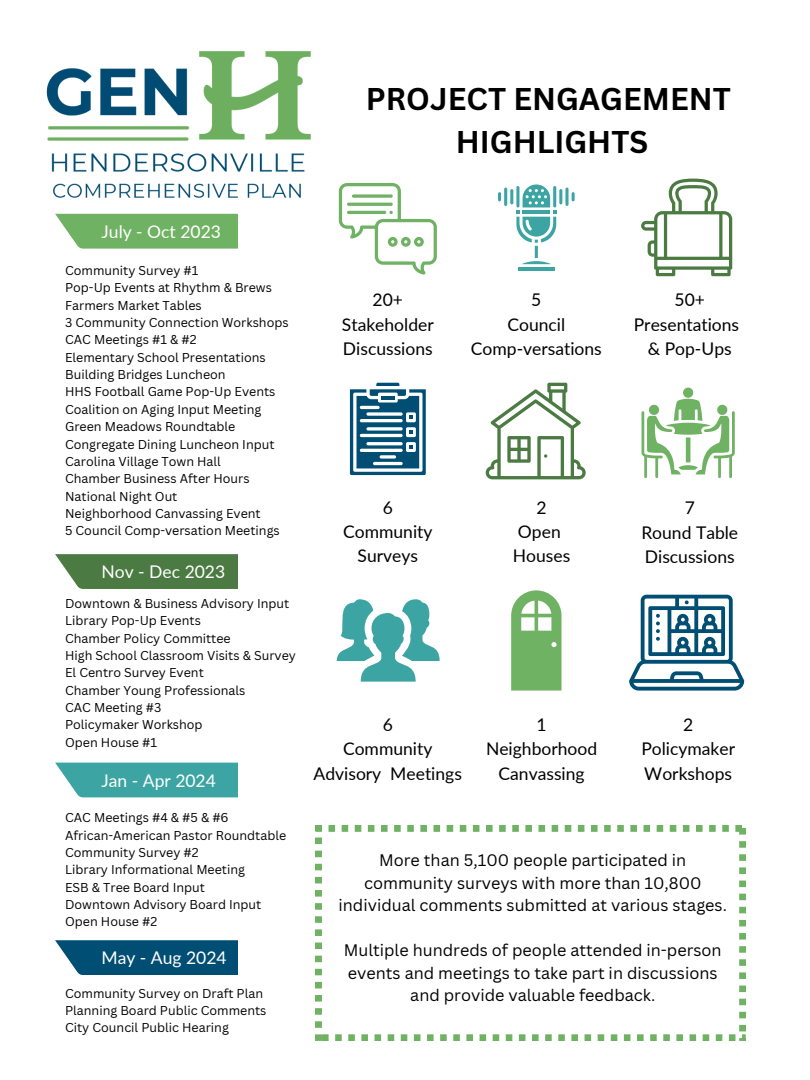
<style>
.page{position:relative;width:810px;height:1080px;background:#fff}
.page>*{position:absolute;margin:0;border:0;box-sizing:border-box;transform-origin:0 0}
.t1{font:700 30.62px/42.2px "Canva Sans";color:#000;text-align:center}
.t2{font:17.5px/24.4px "Lato";color:#000;text-align:center}
.t3{font:17.5px "Lato";color:#fff}
.t4{font:16.25px/22.5px "Canva Sans";color:#000;text-align:center}
.t5{font:12.5px "Canva Sans";color:#000}
</style>
<div class="page">
<img style="left:46px;top:52px;width:265px;height:162px">
<div style="left:55px;top:214px;width:183px;height:34px;background:#70b263"></div>
<svg style="left:55px;top:554px;width:183px;height:35px;background:#57844f"></svg>
<svg style="left:55px;top:763px;width:183px;height:34px;background:#4aaaaa"></svg>
<svg style="left:55px;top:940px;width:183px;height:35px;background:#125b7d"></svg>
<svg style="left:486px;top:383px;width:100px;height:96px"></svg>
<svg style="left:629px;top:595px;width:115px;height:96px"></svg>
<hr style="left:518px;top:267px;width:37px;height:3px;background:#3da4a4">
<svg style="left:516px;top:184px;width:40px;height:80px"></svg>
<hr style="left:516px;top:186px;width:3px;height:21px;background:#3da4a4;border-radius:2px">
<hr style="left:510px;top:189px;width:3px;height:15px;background:#3da4a4;border-radius:2px">
<svg style="left:498px;top:192px;width:3px;height:9px"></svg>
<hr style="left:504px;top:188px;width:3px;height:18px;background:#3da4a4;border-radius:2px">
<hr style="left:553px;top:186px;width:3px;height:21px;background:#3da4a4;border-radius:2px">
<hr style="left:559px;top:189px;width:3px;height:15px;background:#3da4a4;border-radius:2px">
<svg style="left:572px;top:192px;width:2px;height:9px"></svg>
<svg style="left:565px;top:188px;width:4px;height:18px"></svg>
<svg style="left:350px;top:383px;width:76px;height:92px"></svg>
<svg style="left:641px;top:179px;width:91px;height:97px"></svg>
<svg style="left:339px;top:183px;width:98px;height:91px"></svg>
<svg style="left:352px;top:194px;width:41px;height:4px"></svg>
<svg style="left:642px;top:388px;width:93px;height:90px"></svg>
<svg style="left:336px;top:599px;width:104px;height:83px"></svg>
<svg style="left:511px;top:590px;width:50px;height:101px"></svg>
<svg style="left:315px;top:825px;width:431px;height:216px"></svg>
<p class="t1" style="left:366px;top:77px;width:367px">PROJECT ENGAGEMENT<br>HIGHLIGHTS</p>
<h1 class="t3" style="left:102px;top:220px;width:121px">July - Oct 2023</h1>
<p class="t5" style="left:65px;top:262px;width:135px">Community Survey #1</p>
<p class="t5" style="left:65px;top:279px;width:208px">Pop-Up Events at Rhythm &amp; Brews</p>
<p class="t5" style="left:65px;top:296px;width:138px">Farmers Market Tables</p>
<p class="t5" style="left:65px;top:314px;width:225px">3 Community Connection Workshops</p>
<p class="t5" style="left:65px;top:331px;width:133px">CAC Meetings #1 &amp; #2</p>
<p class="t5" style="left:65px;top:348px;width:202px">Elementary School Presentations</p>
<p class="t5" style="left:65px;top:366px;width:162px">Building Bridges Luncheon</p>
<p class="t5" style="left:65px;top:383px;width:212px">HHS Football Game Pop-Up Events</p>
<p class="t5" style="left:65px;top:400px;width:198px">Coalition on Aging Input Meeting</p>
<p class="t5" style="left:65px;top:418px;width:172px">Green Meadows Roundtable</p>
<p class="t5" style="left:65px;top:435px;width:211px">Congregate Dining Luncheon Input</p>
<p class="t5" style="left:65px;top:453px;width:157px">Carolina Village Town Hall</p>
<p class="t5" style="left:65px;top:470px;width:186px">Chamber Business After Hours</p>
<p class="t5" style="left:65px;top:487px;width:114px">National Night Out</p>
<p class="t5" style="left:65px;top:505px;width:197px">Neighborhood Canvassing Event</p>
<p class="t5" style="left:65px;top:522px;width:216px">5 Council Comp-versation Meetings</p>
<p class="t3" style="left:102px;top:561px;width:125px">Nov - Dec 2023</p>
<p class="t5" style="left:65px;top:594px;width:226px">Downtown &amp; Business Advisory Input</p>
<p class="t5" style="left:65px;top:612px;width:137px">Library Pop-Up Events</p>
<p class="t5" style="left:65px;top:629px;width:167px">Chamber Policy Committee</p>
<p class="t5" style="left:65px;top:647px;width:232px">High School Classroom Visits &amp; Survey</p>
<p class="t5" style="left:65px;top:664px;width:140px">El Centro Survey Event</p>
<p class="t5" style="left:65px;top:681px;width:182px">Chamber Young Professionals</p>
<p class="t5" style="left:65px;top:699px;width:98px">CAC Meeting #3</p>
<p class="t5" style="left:65px;top:716px;width:139px">Policymaker Workshop</p>
<p class="t5" style="left:65px;top:733px;width:93px">Open House #1</p>
<p class="t3" style="left:102px;top:769px;width:116px">Jan - Apr 2024</p>
<p class="t5" style="left:65px;top:809px;width:165px">CAC Meetings #4 &amp; #5 &amp; #6</p>
<p class="t5" style="left:65px;top:826px;width:223px">African-American Pastor Roundtable</p>
<p class="t5" style="left:65px;top:844px;width:135px">Community Survey #2</p>
<h2 class="t5" style="left:65px;top:861px;width:181px">Library Informational Meeting</h2>
<p class="t5" style="left:65px;top:878px;width:141px">ESB &amp; Tree Board Input</p>
<p class="t5" style="left:65px;top:896px;width:198px">Downtown Advisory Board Input</p>
<p class="t5" style="left:65px;top:913px;width:94px">Open House #2</p>
<p class="t3" style="left:102px;top:947px;width:127px">May - Aug 2024</p>
<p class="t5" style="left:65px;top:984px;width:200px">Community Survey on Draft Plan</p>
<h2 class="t5" style="left:65px;top:1001px;width:203px">Planning Board Public Comments</h2>
<p class="t5" style="left:65px;top:1019px;width:165px">City Council Public Hearing</p>
<p class="t2" style="left:373px;top:287px;width:32px">20+</p>
<h2 class="t2" style="left:342px;top:312px;width:93px;text-align:left">Stakeholder<br>Discussions</h2>
<p class="t2" style="left:507px;top:287px;width:59px">5<br>Council</p>
<p class="t2" style="left:471px;top:336px;width:132px">Comp-versations</p>
<p class="t2" style="left:634px;top:287px;width:107px">50+<br>Presentations</p>
<h2 class="t2" style="left:648px;top:336px;width:85px">&amp; Pop-Ups</h2>
<h2 class="t2" style="left:383px;top:495px;width:12px">6</h2>
<p class="t2" style="left:343px;top:519px;width:91px">Community<br>Surveys</p>
<h2 class="t2" style="left:518px;top:495px;width:44px">2<br>Open</h2>
<p class="t2" style="left:513px;top:543px;width:59px">Houses</p>
<p class="t2" style="left:641px;top:495px;width:98px">7<br>Round Table</p>
<p class="t2" style="left:645px;top:544px;width:91px">Discussions</p>
<h2 class="t2" style="left:383px;top:712px;width:12px">6</h2>
<p class="t2" style="left:314px;top:737px;width:150px">Community<br>Advisory Meetings</p>
<p class="t2" style="left:486px;top:712px;width:113px">1<br>Neighborhood</p>
<h2 class="t2" style="left:499px;top:761px;width:88px">Canvassing</h2>
<p class="t2" style="left:683px;top:712px;width:12px">2</p>
<h2 class="t2" style="left:641px;top:737px;width:95px;text-align:left">Policymaker<br>Workshops</h2>
<p class="t4" style="left:339px;top:849px;width:390px">More than 5,100 people participated in community surveys with more than 10,800 individual comments submitted at various stages.</p>
<p class="t4" style="left:344px;top:939px;width:379px">Multiple hundreds of people attended in-person events and meetings to take part in discussions and provide valuable feedback.</p>
</div>
